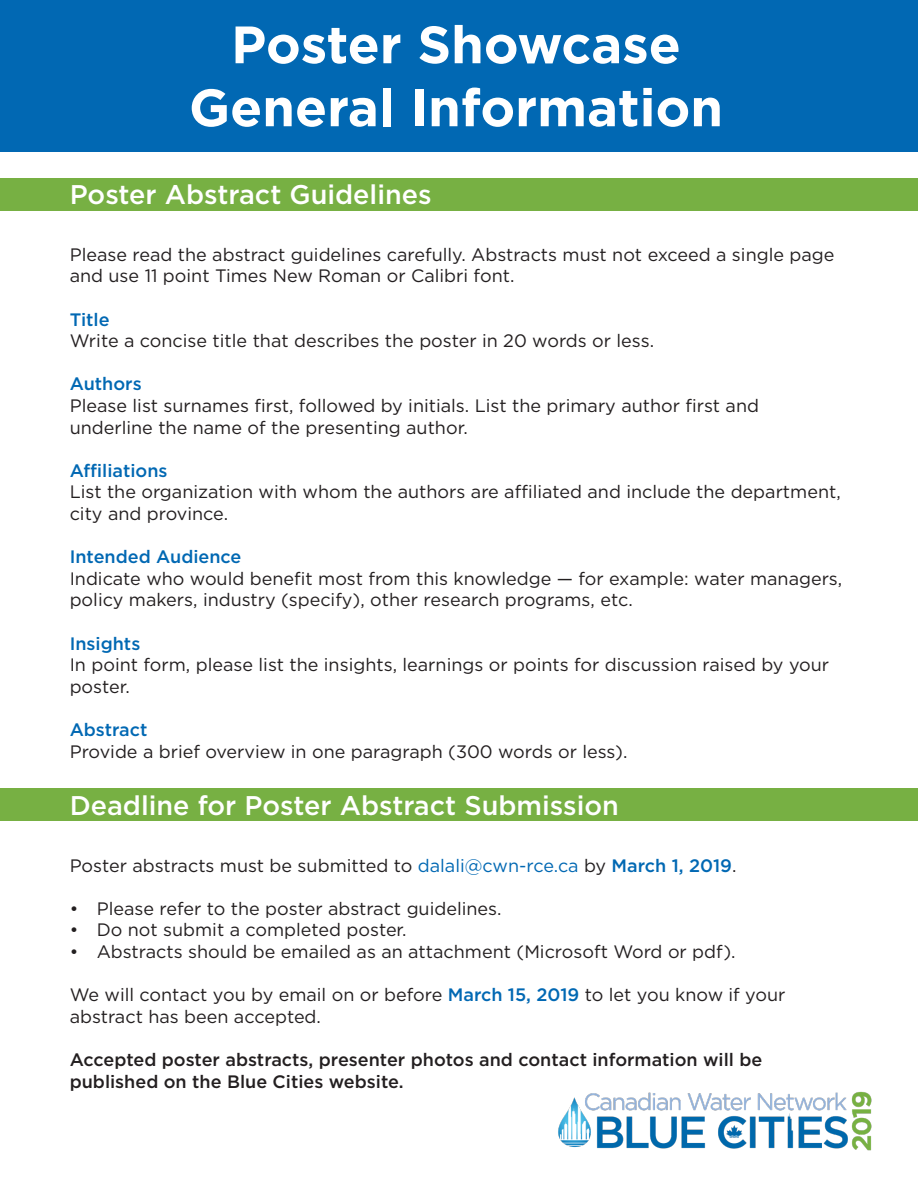
<style>
.page{position:relative;width:918px;height:1188px;background:#fff}
.page>*{position:absolute;margin:0;border:0;box-sizing:border-box;transform-origin:0 0}
.t1{font:700 52.5px "Gotham";color:#fff}
.t2{font:500 27px "Gotham";color:#fff}
.t3{font:18px/21.6px "Gotham";color:#231f20}
.t4{font:500 18px "Gotham";color:#231f20}
.t5{font:500 18px "Gotham";color:#0168b3}
.s1{color:#0168b3}
.s2{font-weight:500;color:#0168b3}
</style>
<div class="page">
<img style="left:558px;top:1091px;width:314px;height:60px">
<div style="left:0;top:788px;width:918px;height:32px;background:#77b043"></div>
<div style="left:0;top:178px;width:918px;height:33px;background:#77b043"></div>
<div style="left:0;top:0;width:918px;height:151px;background:#0168b3"></div>
<p class="t1" style="left:231px;top:10px;width:451px">Poster Showcase</p>
<p class="t1" style="left:189px;top:73px;width:536px">General Information</p>
<p class="t2" style="left:70px;top:177px;width:363px">Poster Abstract Guidelines</p>
<p class="t3" style="left:70px;top:243px;width:766px">Please read the abstract guidelines carefully. Abstracts must not exceed a single page and use 11 point Times New Roman or Calibri font.</p>
<p class="t5" style="left:70px;top:307px;width:41px">Title</p>
<p class="t3" style="left:70px;top:330px;width:586px">Write a concise title that describes the poster in 20 words or less.</p>
<p class="t5" style="left:70px;top:372px;width:74px">Authors</p>
<p class="t3" style="left:70px;top:394px;width:691px">Please list surnames first, followed by initials. List the primary author first and underline the name of the presenting author.</p>
<p class="t5" style="left:70px;top:459px;width:99px">Affiliations</p>
<p class="t3" style="left:70px;top:481px;width:773px">List the organization with whom the authors are affiliated and include the department, city and province.</p>
<p class="t5" style="left:70px;top:545px;width:173px">Intended Audience</p>
<p class="t3" style="left:70px;top:567px;width:774px">Indicate who would benefit most from this knowledge — for example: water managers, policy makers, industry (specify), other research programs, etc.</p>
<p class="t5" style="left:70px;top:631px;width:72px">Insights</p>
<p class="t3" style="left:70px;top:654px;width:761px">In point form, please list the insights, learnings or points for discussion raised by your poster.</p>
<p class="t5" style="left:70px;top:718px;width:79px">Abstract</p>
<p class="t3" style="left:70px;top:740px;width:559px">Provide a brief overview in one paragraph (300 words or less).</p>
<p class="t2" style="left:70px;top:787px;width:551px">Deadline for Poster Abstract Submission</p>
<p class="t3" style="left:70px;top:854px;width:668px">Poster abstracts must be submitted to <span class="s1">dalali@cwn-rce.ca</span> by <span class="s2">March 1, 2019</span>.</p>
<p class="t3" style="left:70px;top:897px;width:433px">• Please refer to the poster abstract guidelines.</p>
<p class="t3" style="left:70px;top:919px;width:339px">• Do not submit a completed poster.</p>
<p class="t3" style="left:70px;top:940px;width:667px">• Abstracts should be emailed as an attachment (Microsoft Word or pdf).</p>
<p class="t3" style="left:70px;top:984px;width:717px">We will contact you by email on or before <span class="s2">March 15, 2019</span> to let you know if your abstract has been accepted.</p>
<p class="t4" style="left:70px;top:1048px;width:694px">Accepted poster abstracts, presenter photos and contact information will be</p>
<p class="t4" style="left:70px;top:1069px;width:336px">published on the Blue Cities website.</p>
</div>
